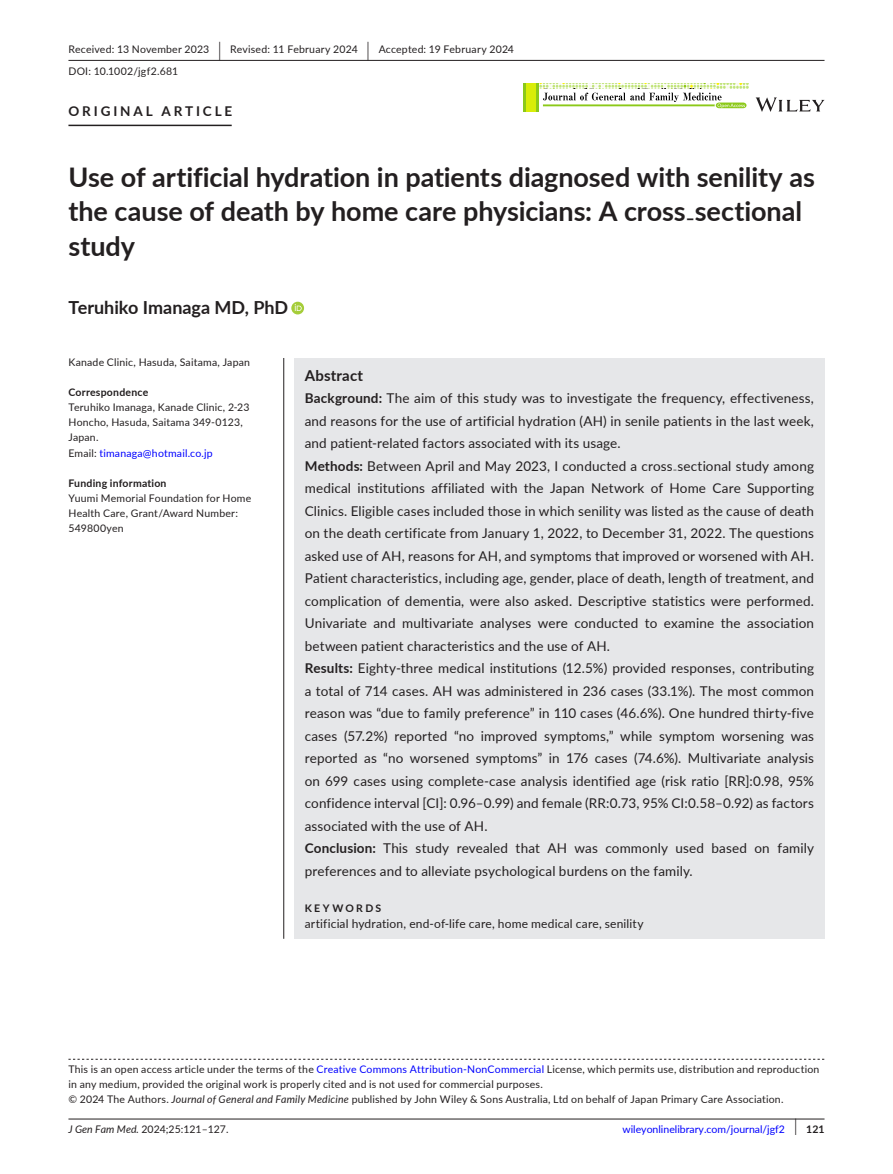
<style>
.page{position:relative;width:893px;height:1174px;background:#fff}
.page>*{position:absolute;margin:0;border:0;box-sizing:border-box;transform-origin:0 0}
.t1{font:700 27px/34.5px "Lato";letter-spacing:-.005em;color:#231f20}
.t2{font:700 18px "Lato";color:#231f20}
.t3{font:700 15px "Lato";letter-spacing:.015em;color:#231f20}
.t4{font:13.5px/22.5px "Lato";letter-spacing:.01em;color:#231f20}
.t5{font:700 13.5px "Lato";letter-spacing:.215em;color:#231f20}
.t6{font:12px "Lato";letter-spacing:.015em;color:#231f20}
.t7{font:10.5px/15px "Lato";letter-spacing:.02em;color:#231f20}
.t8{font:10.5px "Lato";color:#00f}
.t9{font:700 10.5px "Lato";letter-spacing:.02em;color:#231f20}
.t10{font:10.5px "Lato";color:#231f20}
.t11{font:700 10.5px "Lato";letter-spacing:.22em;color:#231f20}
.s1{font-size:19.65px}
.s2{color:#00f}
.s3{font-weight:700}
.s4{font-style:italic}
.s5{font-size:17.4px;color:#231f20}
.s6{font-weight:700;color:#231f20}
</style>
<div class="page">
<hr style="left:68px;top:1118px;width:756px;height:1px;background:#231f20">
<svg style="left:756px;top:97px;width:68px;height:15px"></svg>
<svg style="left:543px;top:93px;width:203px;height:15px"></svg>
<img style="left:540px;top:83px;width:208px;height:5px">
<div style="left:523px;top:83px;width:16px;height:29px;background:#8cc919"></div>
<div style="left:526px;top:83px;width:10px;height:29px;background:#d9ed09"></div>
<hr style="left:68px;top:60px;width:756px;height:1px;background:#231f20">
<hr style="left:68px;top:125px;width:164px;height:1px;background:#231f20">
<svg style="left:291px;top:302px;width:13px;height:12px"></svg>
<svg style="left:295px;top:304px;width:7px;height:7px"></svg>
<svg style="left:68px;top:1058px;width:756px;height:1px"></svg>
<div style="left:294px;top:358px;width:530px;height:580px;background:#e6e7e9"></div>
<hr style="left:283px;top:358px;width:1px;height:580px;background:#231f20">
<p class="t7" style="left:68px;top:38px;width:447px;line-height:21.8px">Received: 13 November 2023 <span class="s1">|</span> Revised: 11 February 2024 <span class="s1">|</span> Accepted: 19 February 2024<br>DOI: 10.1002/jgf2.681</p>
<p class="t5" style="left:68px;top:101px;width:165px">ORIGINAL ARTICLE</p>
<h1 class="t1" style="left:68px;top:159px;width:748px">Use of artificial hydration in patients diagnosed with senility as the cause of death by home care physicians: A cross₋sectional study</h1>
<h2 class="t2" style="left:68px;top:295px;width:221px">Teruhiko Imanaga MD, PhD</h2>
<p class="t7" style="left:68px;top:355px;width:183px">Kanade Clinic, Hasuda, Saitama, Japan</p>
<p class="t9" style="left:68px;top:385px;width:81px">Correspondence</p>
<p class="t7" style="left:68px;top:400px;width:183px">Teruhiko Imanaga, Kanade Clinic, 2-23<br>Honcho, Hasuda, Saitama 349-0123,<br>Japan.<br>Email: <span class="s2">timanaga@hotmail.co.jp</span></p>
<p class="t9" style="left:68px;top:475px;width:100px">Funding information</p>
<p class="t7" style="left:68px;top:490px;width:184px">Yuumi Memorial Foundation for Home<br>Health Care, Grant/Award Number:<br>549800yen</p>
<p class="t3" style="left:305px;top:364px;width:60px">Abstract</p>
<p class="t4" style="left:305px;top:386px;width:511px"><span class="s3">Background:</span> The aim of this study was to investigate the frequency, effectiveness, and reasons for the use of artificial hydration (AH) in senile patients in the last week, and patient-related factors associated with its usage.<br><span class="s3">Methods:</span> Between April and May 2023, I conducted a cross₋sectional study among medical institutions affiliated with the Japan Network of Home Care Supporting Clinics. Eligible cases included those in which senility was listed as the cause of death on the death certificate from January 1, 2022, to December 31, 2022. The questions asked use of AH, reasons for AH, and symptoms that improved or worsened with AH.<br>Patient characteristics, including age, gender, place of death, length of treatment, and complication of dementia, were also asked. Descriptive statistics were performed.<br>Univariate and multivariate analyses were conducted to examine the association between patient characteristics and the use of AH.<br><span class="s3">Results:</span> Eighty-three medical institutions (12.5%) provided responses, contributing a total of 714 cases. AH was administered in 236 cases (33.1%). The most common reason was “due to family preference” in 110 cases (46.6%). One hundred thirty-five cases (57.2%) reported “no improved symptoms,” while symptom worsening was reported as “no worsened symptoms” in 176 cases (74.6%). Multivariate analysis on 699 cases using complete-case analysis identified age (risk ratio [RR]:0.98, 95% confidence interval [CI]: 0.96–0.99) and female (RR:0.73, 95% CI:0.58–0.92) as factors associated with the use of AH.<br><span class="s3">Conclusion:</span> This study revealed that AH was commonly used based on family preferences and to alleviate psychological burdens on the family.</p>
<p class="t11" style="left:305px;top:900px;width:78px">KEYWORDS</p>
<p class="t6" style="left:305px;top:915px;width:340px">artificial hydration, end-of-life care, home medical care, senility</p>
<p class="t7" style="left:68px;top:1061px;width:752px">This is an open access article under the terms of the <span class="s2">Creative Commons Attribution-NonCommercial</span> License, which permits use, distribution and reproduction in any medium, provided the original work is properly cited and is not used for commercial purposes.<br>© 2024 The Authors. <span class="s4">Journal of General and Family Medicine</span> published by John Wiley &amp; Sons Australia, Ltd on behalf of Japan Primary Care Association.</p>
<p class="t10" style="left:68px;top:1121px;width:162px"><span class="s4">J Gen Fam Med.</span> 2024;25:121–127.</p>
<p class="t8" style="left:622px;top:1121px;width:204px">wileyonlinelibrary.com/journal/jgf2 <span class="s5">|</span> <span class="s6">121</span></p>
</div>
